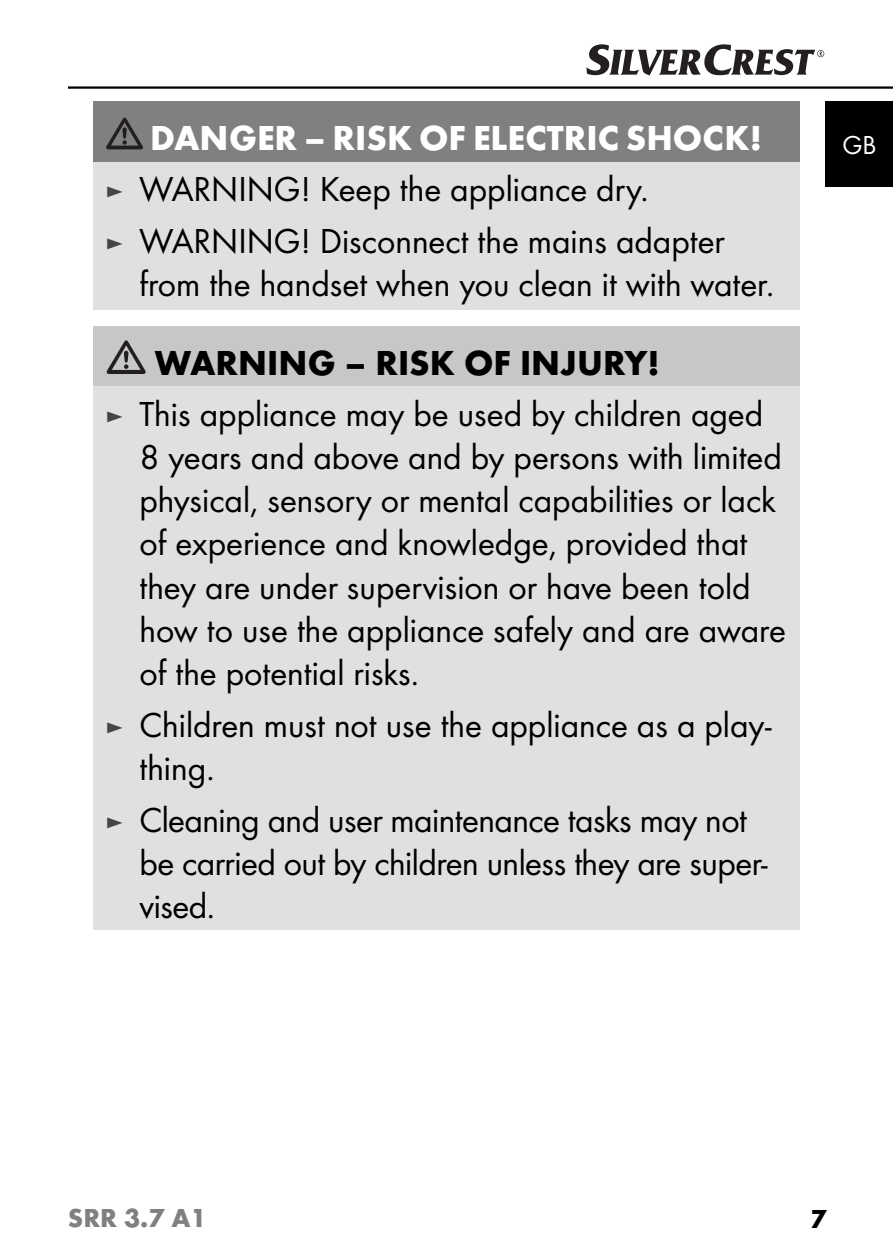
<style>
.page{position:relative;width:893px;height:1259px;background:#fff}
.page>*{position:absolute;margin:0;border:0;box-sizing:border-box;transform-origin:0 0}
.t1{font:36px/43.2px "Futura Boo";color:#000}
.t2{font:700 36px "Futura";color:#fff}
.t3{font:700 36px "Futura";color:#000}
.t4{font:700 27px "Futura";color:#808080}
.t5{font:27px "Futura Boo";color:#fff}
.t6{font:700 27px "Futura";color:#000}
.s1{font-size:27px;color:#444}
</style>
<div class="page">
<hr style="left:68px;top:86px;width:825px;height:3px;background:#000">
<svg style="left:586px;top:44px;width:238px;height:31px"></svg>
<div style="left:825px;top:101px;width:68px;height:85px;background:#000"></div>
<div style="left:93px;top:101px;width:706px;height:61px;background:#808080"></div>
<div style="left:93px;top:162px;width:706px;height:148px;background:#e0e0e0"></div>
<svg style="left:106px;top:118px;width:37px;height:31px"></svg>
<div style="left:93px;top:326px;width:706px;height:61px;background:#c7c7c7"></div>
<div style="left:93px;top:387px;width:706px;height:543px;background:#e0e0e0"></div>
<svg style="left:107px;top:340px;width:39px;height:34px"></svg>
<p class="t2" style="left:150px;top:124px;width:613px">DANGER – RISK OF ELECTRIC SHOCK!</p>
<p class="t5" style="left:842px;top:132px;width:35px">GB</p>
<p class="t1" style="left:105px;top:165px;width:621px;line-height:51.6px"><span class="s1">►</span> WARNING! Keep the appliance dry.<br><span class="s1">►</span> WARNING! Disconnect the mains adapter</p>
<p class="t1" style="left:139px;top:264px;width:636px">from the handset when you clean it with water.</p>
<p class="t3" style="left:155px;top:349px;width:506px">WARNING – RISK OF INJURY!</p>
<p class="t1" style="left:139px;top:394px;width:648px;text-indent:-34px"><span class="s1">►</span> This appliance may be used by children aged 8 years and above and by persons with limited physical, sensory or mental capabilities or lack of experience and knowledge, provided that they are under supervision or have been told how to use the appliance safely and are aware of the potential risks.</p>
<p class="t1" style="left:139px;top:705px;width:634px;text-indent:-34px"><span class="s1">►</span> Children must not use the appliance as a play&shy;thing.</p>
<p class="t1" style="left:139px;top:800px;width:629px;text-indent:-34px"><span class="s1">►</span> Cleaning and user maintenance tasks may not be carried out by children unless they are super&shy;vised.</p>
<p class="t4" style="left:68px;top:1208px;width:140px">SRR 3.7 A1</p>
<p class="t6" style="left:810px;top:1209px;width:18px">7</p>
</div>
